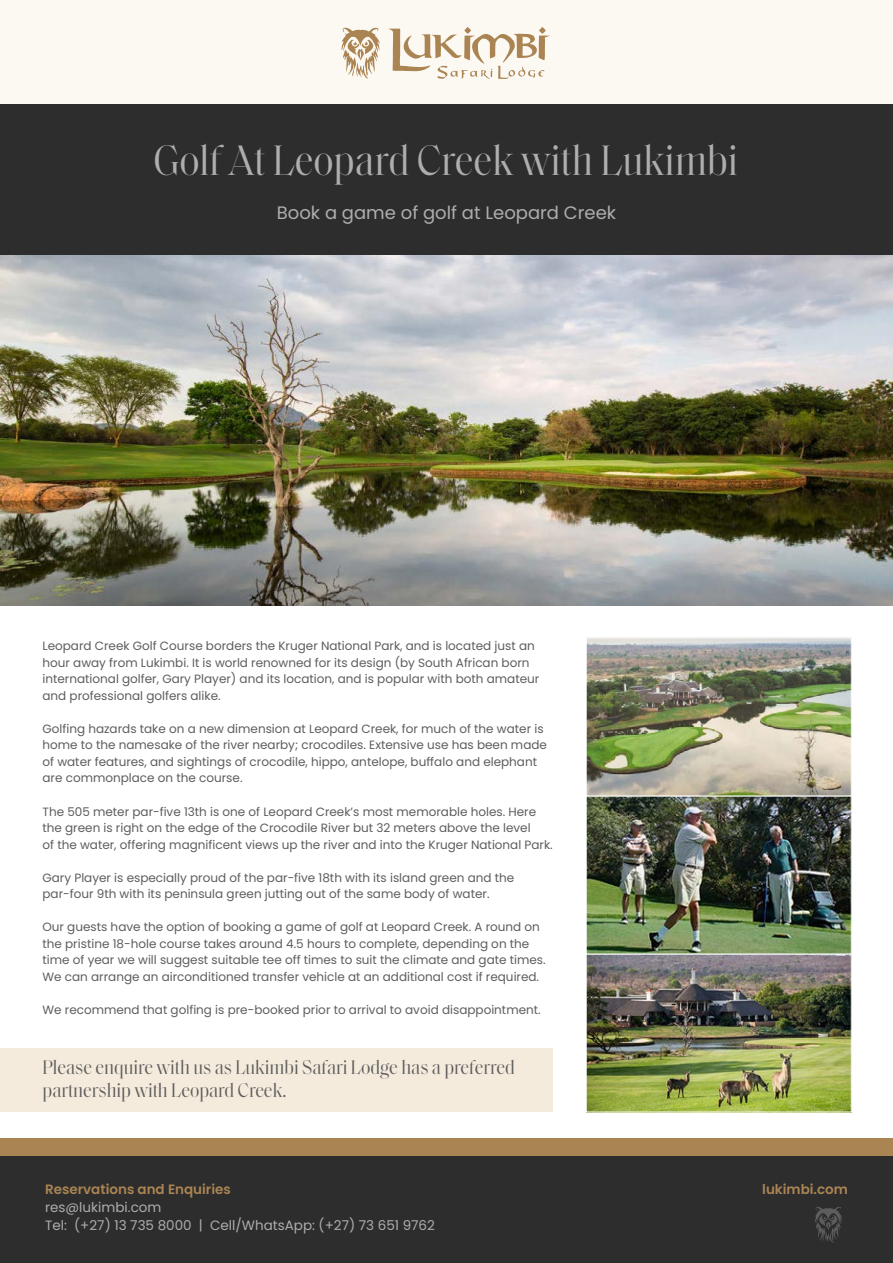
<style>
.page{position:relative;width:893px;height:1263px;background:#fff}
.page>*{position:absolute;margin:0;border:0;box-sizing:border-box;transform-origin:0 0}
.t1{font:43.35px "Saol Display";color:#afadae;scale:.9 1}
.t2{font:19.95px/22.5px "Saol Display";color:#5d5d5d;scale:.9 1}
.t3{font:18px "Poppins";color:#afadae}
.t4{font:13.5px/18px "Poppins";color:#adadad}
.t5{font:600 13.5px "Poppins";color:#aa8453}
.t6{font:12px/16.5px "Poppins";color:#5d5d5d}
</style>
<div class="page">
<img style="left:0;top:255px;width:893px;height:351px">
<img style="left:588px;top:955px;width:262px;height:155px">
<div style="left:586px;top:953px;width:266px;height:159px;border:1px solid #fff"></div>
<div style="left:0;top:1048px;width:553px;height:64px;background:#f5ebdc"></div>
<img style="left:588px;top:797px;width:262px;height:155px">
<div style="left:586px;top:795px;width:266px;height:159px;border:1px solid #fff"></div>
<img style="left:588px;top:639px;width:262px;height:155px">
<div style="left:586px;top:637px;width:266px;height:159px;border:1px solid #fff"></div>
<div style="left:0;top:1153px;width:893px;height:110px;background:#2d2d2d"></div>
<div style="left:0;top:1138px;width:893px;height:17px;background:#aa8453"></div>
<div style="left:0;top:1139px;width:893px;height:17px;background:#aa8453"></div>
<svg style="left:815px;top:1207px;width:27px;height:36px"></svg>
<div style="left:0;top:0;width:893px;height:124px;background:#fcf8f2"></div>
<svg style="left:341px;top:27px;width:39px;height:52px"></svg>
<svg style="left:388px;top:27px;width:161px;height:52px"></svg>
<div style="left:0;top:104px;width:893px;height:151px;background:#2d2d2d"></div>
<h1 class="t1" style="left:154px;top:129px;width:651px">Golf At Leopard Creek with Lukimbi</h1>
<h3 class="t3" style="left:277px;top:202px;width:341px">Book a game of golf at Leopard Creek</h3>
<p class="t6" style="left:43px;top:638px;width:498px">Leopard Creek Golf Course borders the Kruger National Park, and is located just an hour away from Lukimbi. It is world renowned for its design (by South African born international golfer, Gary Player) and its location, and is popular with both amateur and professional golfers alike.</p>
<p class="t6" style="left:43px;top:721px;width:506px">Golfing hazards take on a new dimension at Leopard Creek, for much of the water is home to the namesake of the river nearby; crocodiles. Extensive use has been made of water features, and sightings of crocodile, hippo, antelope, buffalo and elephant are commonplace on the course.</p>
<p class="t6" style="left:43px;top:803px;width:512px">The 505 meter par-five 13th is one of Leopard Creek’s most memorable holes. Here the green is right on the edge of the Crocodile River but 32 meters above the level<br>of the water, offering magnificent views up the river and into the Kruger National Park.</p>
<p class="t6" style="left:43px;top:869px;width:473px">Gary Player is especially proud of the par-five 18th with its island green and the par-four 9th with its peninsula green jutting out of the same body of water.</p>
<p class="t6" style="left:43px;top:919px;width:505px">Our guests have the option of booking a game of golf at Leopard Creek. A round on the pristine 18-hole course takes around 4.5 hours to complete, depending on the time of year we will suggest suitable tee off times to suit the climate and gate times.<br>We can arrange an airconditioned transfer vehicle at an additional cost if required.</p>
<p class="t6" style="left:43px;top:1001px;width:500px">We recommend that golfing is pre-booked prior to arrival to avoid disappointment.</p>
<h2 class="t2" style="left:43px;top:1055px;width:526px">Please enquire with us as Lukimbi Safari Lodge has a preferred partnership with Leopard Creek.</h2>
<p class="t5" style="left:45px;top:1181px;width:187px">Reservations and Enquiries</p>
<p class="t4" style="left:45px;top:1198px;width:391px">res@lukimbi.com<br>Tel: (+27) 13 735 8000 | Cell/WhatsApp: (+27) 73 651 9762</p>
<p class="t5" style="left:762px;top:1181px;width:87px">lukimbi.com</p>
</div>
